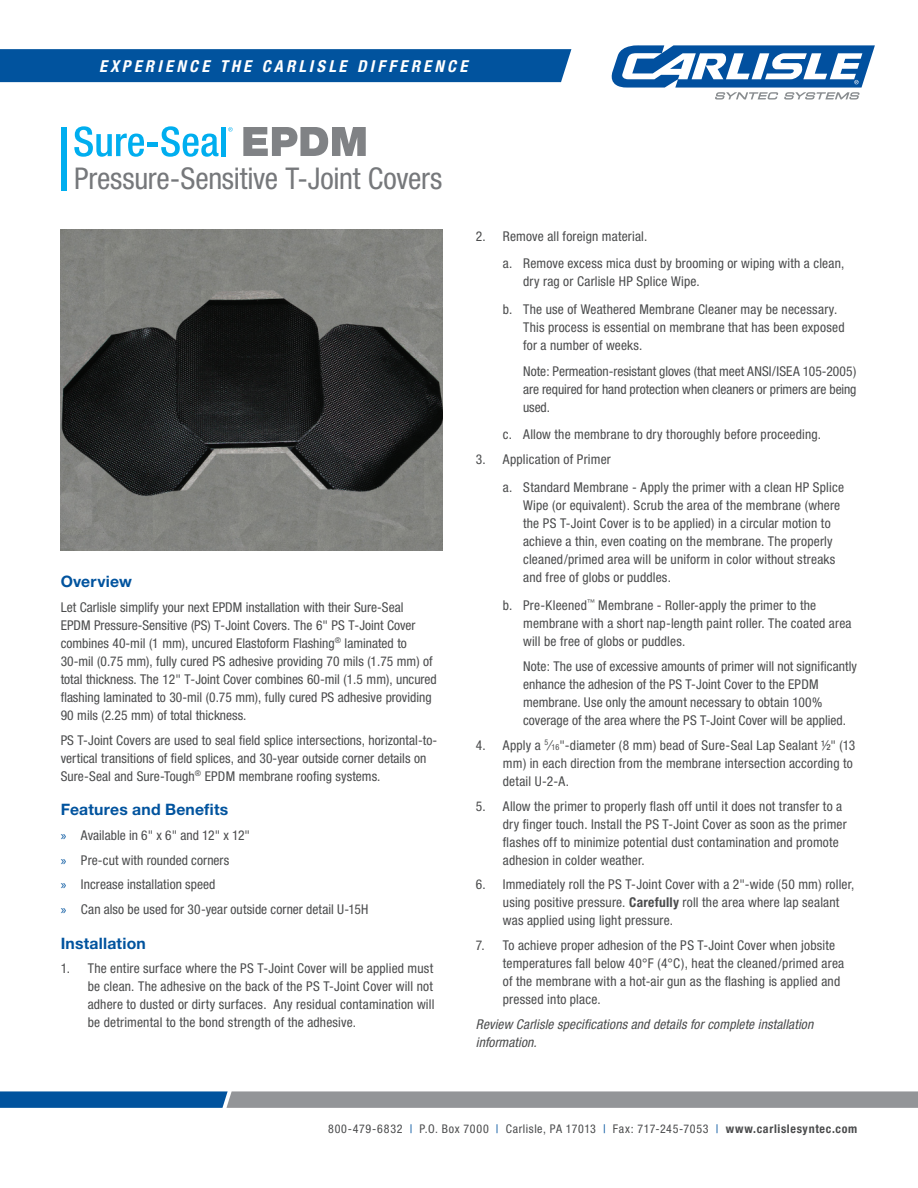
<style>
.page{position:relative;width:918px;height:1188px;background:#fff}
.page>*{position:absolute;margin:0;border:0;box-sizing:border-box;transform-origin:0 0}
.t1{font:condensed 30px "Helvetica Neue";letter-spacing:-.01em;color:#76787b}
.t2{font:italic 700 condensed 16.5px "Helvetica Neue";letter-spacing:.2em;color:#fff}
.t3{font:700 15.75px "Helvetica Neue";letter-spacing:.015em;color:#01539e}
.t4{font:condensed 13.5px/18px "Helvetica Neue";letter-spacing:.01em;color:#4b4c4d}
.t5{font:italic condensed 13.5px/18px "Helvetica Neue";letter-spacing:.01em;color:#4b4c4d}
.t6{font:condensed 12px "Helvetica Neue";letter-spacing:.05em;color:#4b4c4d}
.s1{font-family:"Myriad Pro";font-stretch:normal;color:#01539e}
.s2{font-size:8.25px}
.s3{font-weight:700}
.s4{color:#01539e}
</style>
<div class="page">
<svg style="left:0;top:1091px;width:918px;height:17px;background:#74899d"></svg>
<div style="left:0;top:49px;width:571px;height:33px;background:#01539e"></div>
<svg style="left:612px;top:45px;width:263px;height:55px"></svg>
<img style="left:61px;top:230px;width:381px;height:321px">
<svg style="left:243px;top:127px;width:123px;height:29px"></svg>
<svg style="left:74px;top:126px;width:70px;height:31px"></svg>
<hr style="left:147px;top:142px;width:11px;height:4px;background:#00aeef">
<svg style="left:161px;top:126px;width:58px;height:31px"></svg>
<div style="left:221px;top:127px;width:5px;height:29px;background:#00aeef"></div>
<svg style="left:228px;top:127px;width:5px;height:5px"></svg>
<div style="left:61px;top:127px;width:6px;height:63px;background:#00aeef"></div>
<p class="t2" style="left:99px;top:60px;width:370px">EXPERIENCE THE CARLISLE DIFFERENCE</p>
<h1 class="t1" style="left:74px;top:167px;width:370px">Pressure-Sensitive T-Joint Covers</h1>
<p class="t3" style="left:61px;top:576px;width:73px">Overview</p>
<p class="t4" style="left:61px;top:599px;width:378px">Let Carlisle simplify your next EPDM installation with their Sure-Seal<br>EPDM Pressure-Sensitive (PS) T-Joint Covers. The 6" PS T-Joint Cover combines 40-mil (1 mm), uncured Elastoform Flashing<sup>®</sup> laminated to 30-mil (0.75 mm), fully cured PS adhesive providing 70 mils (1.75 mm) of total thickness. The 12" T-Joint Cover combines 60-mil (1.5 mm), uncured flashing laminated to 30-mil (0.75 mm), fully cured PS adhesive providing 90 mils (2.25 mm) of total thickness.</p>
<p class="t4" style="left:61px;top:732px;width:378px">PS T-Joint Covers are used to seal field splice intersections, horizontal-to&shy;vertical transitions of field splices, and 30-year outside corner details on<br>Sure-Seal and Sure-Tough<sup>®</sup> EPDM membrane roofing systems.</p>
<p class="t3" style="left:61px;top:804px;width:169px">Features and Benefits</p>
<p class="t4" style="left:61px;top:824px;width:309px;line-height:24.8px"><span class="s1">»</span> Available in 6" x 6" and 12" x 12"<br><span class="s1">»</span> Pre-cut with rounded corners<br><span class="s1">»</span> Increase installation speed<br><span class="s1">»</span> Can also be used for 30-year outside corner detail U-15H</p>
<p class="t3" style="left:61px;top:937px;width:87px">Installation</p>
<p class="t4" style="left:88px;top:961px;width:348px;text-indent:-27px">1. The entire surface where the PS T-Joint Cover will be applied must be clean. The adhesive on the back of the PS T-Joint Cover will not adhere to dusted or dirty surfaces. Any residual contamination will be detrimental to the bond strength of the adhesive.</p>
<p class="t4" style="left:503px;top:223px;width:343px;line-height:27.8px;text-indent:-27px">2. Remove all foreign material.<br>a. Remove excess mica dust by brooming or wiping with a clean,</p>
<p class="t4" style="left:503px;top:269px;width:336px;line-height:27.8px;text-indent:20px">dry rag or Carlisle HP Splice Wipe.<br>b. The use of Weathered Membrane Cleaner may be necessary.</p>
<p class="t4" style="left:523px;top:319px;width:323px">This process is essential on membrane that has been exposed for a number of weeks.</p>
<p class="t4" style="left:523px;top:363px;width:335px;text-align:justify">Note: Permeation-resistant gloves (that meet ANSI/ISEA 105-2005) are required for hand protection when cleaners or primers are being used.</p>
<p class="t4" style="left:503px;top:427px;width:320px">c. Allow the membrane to dry thoroughly before proceeding.</p>
<p class="t4" style="left:503px;top:447px;width:343px;line-height:27.8px;text-indent:-27px">3. Application of Primer<br>a. Standard Membrane - Apply the primer with a clean HP Splice</p>
<p class="t4" style="left:523px;top:497px;width:319px">Wipe (or equivalent). Scrub the area of the membrane (where the PS T-Joint Cover is to be applied) in a circular motion to achieve a thin, even coating on the membrane. The properly cleaned/primed area will be uniform in color without streaks and free of globs or puddles.</p>
<p class="t4" style="left:523px;top:597px;width:330px;text-indent:-20px">b. Pre-Kleened<sup>™</sup> Membrane - Roller-apply the primer to the membrane with a short nap-length paint roller. The coated area will be free of globs or puddles.</p>
<p class="t4" style="left:523px;top:658px;width:335px">Note: The use of excessive amounts of primer will not significantly enhance the adhesion of the PS T-Joint Cover to the EPDM membrane. Use only the amount necessary to obtain 100% coverage of the area where the PS T-Joint Cover will be applied.</p>
<p class="t4" style="left:503px;top:737px;width:354px;text-indent:-27px">4. Apply a <sup>5</sup>⁄<span class="s2">16</span>"-diameter (8 mm) bead of Sure-Seal Lap Sealant ½" (13 mm) in each direction from the membrane intersection according to detail U-2-A.</p>
<p class="t4" style="left:503px;top:798px;width:345px;text-indent:-27px">5. Allow the primer to properly flash off until it does not transfer to a dry finger touch. Install the PS T-Joint Cover as soon as the primer flashes off to minimize potential dust contamination and promote adhesion in colder weather.</p>
<p class="t4" style="left:503px;top:877px;width:353px;text-indent:-27px">6. Immediately roll the PS T-Joint Cover with a 2"-wide (50 mm) roller, using positive pressure. <span class="s3">Carefully</span> roll the area where lap sealant was applied using light pressure.</p>
<p class="t4" style="left:503px;top:937px;width:343px;text-indent:-27px">7. To achieve proper adhesion of the PS T-Joint Cover when jobsite temperatures fall below 40°F (4°C), heat the cleaned/primed area of the membrane with a hot-air gun as the flashing is applied and pressed into place.</p>
<p class="t5" style="left:476px;top:1016px;width:339px">Review Carlisle specifications and details for complete installation information.</p>
<p class="t6" style="left:328px;top:1125px;width:531px">800-479-6832 <span class="s4">|</span> P.O. Box 7000 <span class="s4">|</span> Carlisle, PA 17013 <span class="s4">|</span> Fax: 717-245-7053 <span class="s4">|</span> <span class="s3">www.carlislesyntec.com</span></p>
</div>
